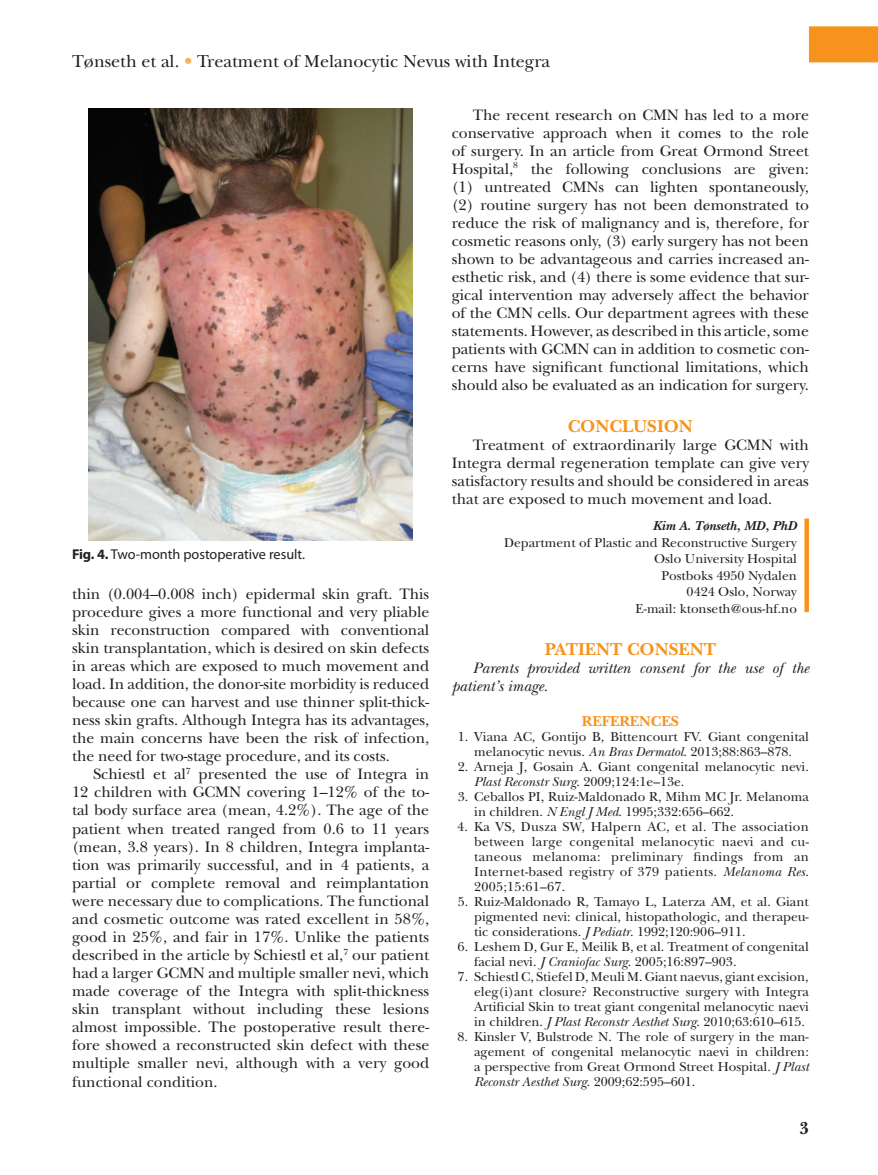
<style>
.page{position:relative;width:878px;height:1175px;background:#fff}
.page>*{position:absolute;margin:0;border:0;box-sizing:border-box;transform-origin:0 0}
.t1{font:18px "New Baskerville";color:#231f20}
.t2{font:700 18px "New Baskerville";color:#f7931d}
.t3{font:700 18px "New Baskerville";color:#231f20}
.t4{font:15.75px/18px "New Baskerville";color:#231f20;text-align:justify}
.t5{font:italic 15.75px/18px "New Baskerville";color:#231f20}
.t6{font:700 15px "New Baskerville";color:#f7931d}
.t7{font:14.25px "Myriad Pro";color:#231f20}
.t8{font:13.5px/15px "New Baskerville";color:#231f20;text-align:justify}
.t9{font:italic 700 13.5px "New Baskerville";color:#231f20}
.s1{color:#fab05f}
.s2{font-weight:700}
.s3{font-style:italic}
</style>
<div class="page">
<div style="left:808px;top:26px;width:70px;height:36px;background:#f7931d"></div>
<svg style="left:804px;top:518px;width:4px;height:94px"></svg>
<img style="left:89px;top:108px;width:323px;height:432px">
<p class="t1" style="left:72px;top:51px;width:479px">Tønseth et al. <span class="s1">•</span> Treatment of Melanocytic Nevus with Integra</p>
<p class="t7" style="left:72px;top:545px;width:235px"><span class="s2">Fig. 4.</span> Two-month postoperative result.</p>
<p class="t4" style="left:72px;top:584px;width:359px">thin (0.004–0.008 inch) epidermal skin graft. This procedure gives a more functional and very pliable skin reconstruction compared with conventional skin transplantation, which is desired on skin defects in areas which are exposed to much movement and load. In addition, the donor-site morbidity is reduced because one can harvest and use thinner split-thick&shy;ness skin grafts. Although Integra has its advantages, the main concerns have been the risk of infection, the need for two-stage procedure, and its costs.</p>
<p class="t4" style="left:72px;top:765px;width:359px;text-indent:21px">Schiestl et al<sup>7</sup> presented the use of Integra in 12 children with GCMN covering 1–12% of the to&shy;tal body surface area (mean, 4.2%). The age of the patient when treated ranged from 0.6 to 11 years (mean, 3.8 years). In 8 children, Integra implanta&shy;tion was primarily successful, and in 4 patients, a partial or complete removal and reimplantation were necessary due to complications. The functional and cosmetic outcome was rated excellent in 58%, good in 25%, and fair in 17%. Unlike the patients described in the article by Schiestl et al,<sup>7</sup> our patient had a larger GCMN and multiple smaller nevi, which made coverage of the Integra with split-thickness skin transplant without including these lesions almost impossible. The postoperative result there&shy;fore showed a reconstructed skin defect with these multiple smaller nevi, although with a very good functional condition.</p>
<p class="t4" style="left:451px;top:106px;width:359px;text-indent:21px">The recent research on CMN has led to a more conservative approach when it comes to the role of surgery. In an article from Great Ormond Street Hospital,<sup>8</sup> the following conclusions are given: (1) untreated CMNs can lighten spontaneously, (2) routine surgery has not been demonstrated to reduce the risk of malignancy and is, therefore, for cosmetic reasons only, (3) early surgery has not been shown to be advantageous and carries increased an&shy;esthetic risk, and (4) there is some evidence that sur&shy;gical intervention may adversely affect the behavior of the CMN cells. Our department agrees with these statements. However, as described in this article, some patients with GCMN can in addition to cosmetic con&shy;cerns have significant functional limitations, which should also be evaluated as an indication for surgery.</p>
<p class="t2" style="left:567px;top:416px;width:127px">CONCLUSION</p>
<p class="t4" style="left:452px;top:436px;width:359px;text-indent:21px">Treatment of extraordinarily large GCMN with Integra dermal regeneration template can give very satisfactory results and should be considered in areas that are exposed to much movement and load.</p>
<p class="t9" style="left:652px;top:518px;width:146px">Kim A. Tønseth, MD, PhD</p>
<p class="t8" style="left:504px;top:534px;width:294px;line-height:16.5px;text-align:right">Department of Plastic and Reconstructive Surgery<br>Oslo University Hospital<br>Postboks 4950 Nydalen<br>0424 Oslo, Norway<br>E-mail: ktonseth@ous-hf.no</p>
<p class="t2" style="left:544px;top:638px;width:173px">PATIENT CONSENT</p>
<p class="t5" style="left:452px;top:659px;width:359px;text-indent:21px">Parents provided written consent for the use of the patient’s image.</p>
<p class="t6" style="left:582px;top:712px;width:98px">REFERENCES</p>
<p class="t8" style="left:457px;top:729px;width:353px;text-align:center">1. Viana AC, Gontijo B, Bittencourt FV. Giant congenital melanocytic nevus. <span class="s3">An Bras Dermatol</span>. 2013;88:863–878.</p>
<p class="t8" style="left:474px;top:759px;width:336px;text-indent:-17px">2. Arneja J, Gosain A. Giant congenital melanocytic nevi.<br><span class="s3">Plast Reconstr Surg</span>. 2009;124:1e–13e.</p>
<p class="t8" style="left:474px;top:789px;width:336px;text-indent:-17px">3. Ceballos PI, Ruiz-Maldonado R, Mihm MC Jr. Melanoma in children. <span class="s3">N Engl J Med</span>. 1995;332:656–662.</p>
<p class="t8" style="left:474px;top:819px;width:336px;text-indent:-17px">4. Ka VS, Dusza SW, Halpern AC, et al. The association between large congenital melanocytic naevi and cu&shy;taneous melanoma: preliminary findings from an Internet-based registry of 379 patients. <span class="s3">Melanoma Res</span>.<br>2005;15:61–67.</p>
<p class="t8" style="left:474px;top:894px;width:336px;text-indent:-17px">5. Ruiz-Maldonado R, Tamayo L, Laterza AM, et al. Giant pigmented nevi: clinical, histopathologic, and therapeu&shy;tic considerations. <span class="s3">J Pediatr</span>. 1992;120:906–911.</p>
<p class="t8" style="left:474px;top:939px;width:336px;text-indent:-17px">6. Leshem D, Gur E, Meilik B, et al. Treatment of congenital facial nevi. <span class="s3">J Craniofac Surg</span>. 2005;16:897–903.</p>
<p class="t8" style="left:474px;top:969px;width:336px;text-indent:-17px">7. Schiestl C, Stiefel D, Meuli M. Giant naevus, giant excision, eleg(i)ant closure? Reconstructive surgery with Integra Artificial Skin to treat giant congenital melanocytic naevi in children. <span class="s3">J Plast Reconstr Aesthet Surg</span>. 2010;63:610–615.</p>
<p class="t8" style="left:474px;top:1029px;width:336px;text-indent:-17px">8. Kinsler V, Bulstrode N. The role of surgery in the man&shy;agement of congenital melanocytic naevi in children: a perspective from Great Ormond Street Hospital. <span class="s3">J Plast Reconstr Aesthet Surg</span>. 2009;62:595–601.</p>
<p class="t3" style="left:799px;top:1118px;width:11px">3</p>
</div>
